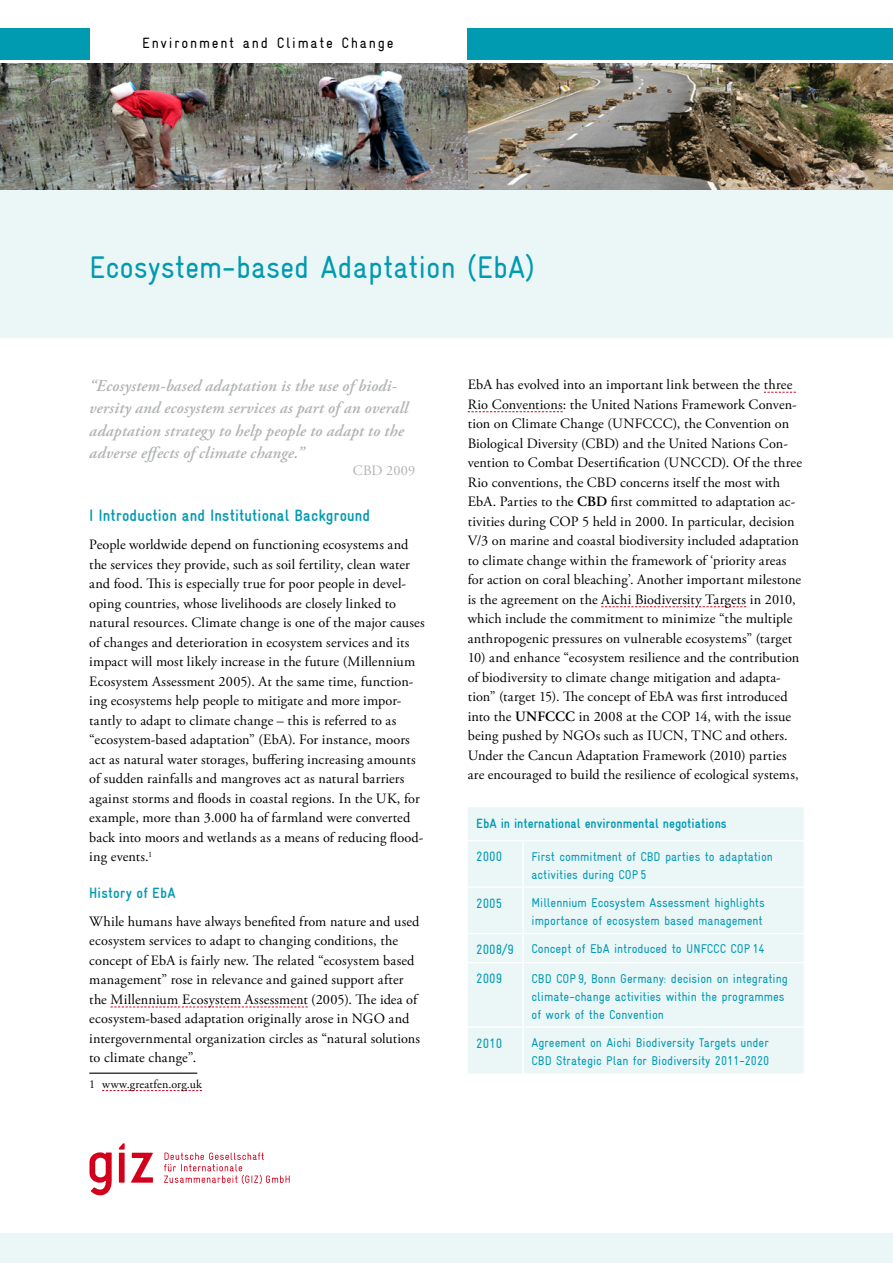
<style>
.page{position:relative;width:893px;height:1263px;background:#fff}
.page>*{position:absolute;margin:0;border:0;box-sizing:border-box;transform-origin:0 0}
.t1{font:condensed 31.5px "Gravur";color:#009ab1}
.Fließtext{font:italic 600 16.5px/22.5px "Adobe Garamond Pro";letter-spacing:.01em;color:#b1b3b4}
.Zwischentitel{font:700 condensed 16.5px "Gravur";letter-spacing:.01em;color:#009ab1}
.t2{font:condensed 15px "Gravur";letter-spacing:.12em;color:#000}
.Zwischentitel_2{font:700 condensed 15px "Gravur";letter-spacing:.015em;color:#009ab1}
.Fließtext-2{font:14.25px/19.5px "Adobe Garamond Pro";letter-spacing:.01em;color:#000}
.Fließtext-3{font:14.25px "Adobe Garamond Pro";letter-spacing:.01em;color:#b1b3b4}
.Kastentext_klein{font:700 condensed 13.5px "Gravur";color:#009ab1}
.Kastentext_klein-2{font:condensed 13.5px "Gravur";color:#009ab1}
.Kastentext_klein-3{font:condensed 12.75px/18px "Gravur";color:#009ab1}
.Fußnote{font:12px "Adobe Garamond Pro";letter-spacing:.02em;color:#000}
.s1{font-weight:600}
</style>
<div class="page">
<div style="left:0;top:28px;width:89px;height:32px;background:#009ab1"></div>
<div style="left:0;top:1233px;width:893px;height:30px;background:#ebf6f7"></div>
<div style="left:468px;top:28px;width:425px;height:32px;background:#009ab1"></div>
<svg style="left:89px;top:1152px;width:23px;height:44px"></svg>
<svg style="left:131px;top:1153px;width:22px;height:30px"></svg>
<svg style="left:119px;top:1143px;width:6px;height:40px"></svg>
<svg style="left:164px;top:1152px;width:126px;height:32px"></svg>
<div style="left:0;top:189px;width:893px;height:149px;background:#ebf6f7"></div>
<svg style="left:111px;top:1006px;width:197px;height:1px"></svg>
<hr style="left:89px;top:1072px;width:108px;height:2px;background:#000">
<svg style="left:102px;top:1090px;width:100px;height:1px"></svg>
<svg style="left:764px;top:392px;width:32px;height:1px"></svg>
<svg style="left:468px;top:411px;width:95px;height:1px"></svg>
<svg style="left:601px;top:606px;width:145px;height:1px"></svg>
<div style="left:468px;top:807px;width:336px;height:266px;background:#ebf6f7"></div>
<hr style="left:468px;top:840px;width:55px;height:1px;background:#fff">
<hr style="left:523px;top:840px;width:281px;height:1px;background:#fff">
<hr style="left:522px;top:841px;width:2px;height:45px;background:#fff">
<hr style="left:468px;top:886px;width:55px;height:2px;background:#fff">
<hr style="left:523px;top:886px;width:281px;height:2px;background:#fff">
<hr style="left:522px;top:888px;width:2px;height:45px;background:#fff">
<hr style="left:468px;top:933px;width:55px;height:1px;background:#fff">
<hr style="left:523px;top:933px;width:281px;height:1px;background:#fff">
<hr style="left:522px;top:934px;width:2px;height:28px;background:#fff">
<hr style="left:468px;top:962px;width:55px;height:1px;background:#fff">
<hr style="left:523px;top:962px;width:281px;height:1px;background:#fff">
<hr style="left:522px;top:963px;width:2px;height:63px;background:#fff">
<hr style="left:468px;top:1026px;width:55px;height:2px;background:#fff">
<hr style="left:523px;top:1026px;width:281px;height:2px;background:#fff">
<hr style="left:522px;top:1028px;width:2px;height:45px;background:#fff">
<img style="left:0;top:63px;width:459px;height:126px">
<img style="left:459px;top:63px;width:434px;height:126px">
<p class="t2" style="left:142px;top:35px;width:253px">Environment and Climate Change</p>
<p class="t1" style="left:89px;top:249px;width:448px">Ecosystem-based Adaptation (EbA)</p>
<p class="Fließtext" style="left:89px;top:375px;width:320px">“Ecosystem-based adaptation is the use of biodi&shy;versity and ecosystem services as part of an overall adaptation strategy to help people to adapt to the adverse effects of climate change.”</p>
<p class="Fließtext-3" style="left:353px;top:462px;width:64px">CBD 2009</p>
<p class="Zwischentitel" style="left:89px;top:507px;width:283px">I Introduction and Institutional Background</p>
<p class="Fließtext-2" style="left:89px;top:536px;width:337px">People worldwide depend on functioning ecosystems and the services they provide, such as soil fertility, clean water and food. This is especially true for poor people in devel&shy;oping countries, whose livelihoods are closely linked to natural resources. Climate change is one of the major causes of changes and deterioration in ecosystem services and its impact will most likely increase in the future (Millennium Ecosystem Assessment 2005). At the same time, function&shy;ing ecosystems help people to mitigate and more impor&shy;tantly to adapt to climate change – this is referred to as “ecosystem-based adaptation” (EbA). For instance, moors act as natural water storages, buffering increasing amounts of sudden rainfalls and mangroves act as natural barriers against storms and floods in coastal regions. In the UK, for example, more than 3.000 ha of farmland were converted back into moors and wetlands as a means of reducing flood&shy;ing events.<sup>1</sup></p>
<p class="Zwischentitel_2" style="left:89px;top:884px;width:88px">History of EbA</p>
<p class="Fließtext-2" style="left:89px;top:912px;width:332px">While humans have always benefited from nature and used ecosystem services to adapt to changing conditions, the concept of EbA is fairly new. The related “ecosystem based management” rose in relevance and gained support after the Millennium Ecosystem Assessment (2005). The idea of ecosystem-based adaptation originally arose in NGO and intergovernmental organization circles as “natural solutions to climate change”.</p>
<p class="Fußnote" style="left:89px;top:1076px;width:114px">1 www.greatfen.org.uk</p>
<p class="Fließtext-2" style="left:468px;top:375px;width:336px">EbA has evolved into an important link between the three Rio Conventions: the United Nations Framework Conven&shy;tion on Climate Change (UNFCCC), the Convention on Biological Diversity (CBD) and the United Nations Con&shy;vention to Combat Desertification (UNCCD). Of the three Rio conventions, the CBD concerns itself the most with EbA. Parties to the <span class="s1">CBD</span> first committed to adaptation ac&shy;tivities during COP 5 held in 2000. In particular, decision V/3 on marine and coastal biodiversity included adaptation to climate change within the framework of ‘priority areas for action on coral bleaching’. Another important milestone is the agreement on the Aichi Biodiversity Targets in 2010, which include the commitment to minimize “the multiple anthropogenic pressures on vulnerable ecosystems” (target</p>
<p class="Fließtext-2" style="left:468px;top:648px;width:333px">10) and enhance “ecosystem resilience and the contribution of biodiversity to climate change mitigation and adapta&shy;tion” (target 15). The concept of EbA was first introduced into the <span class="s1">UNFCCC</span> in 2008 at the COP 14, with the issue being pushed by NGOs such as IUCN, TNC and others.<br>Under the Cancun Adaptation Framework (2010) parties are encouraged to build the resilience of ecological systems,</p>
<p class="Kastentext_klein" style="left:476px;top:816px;width:252px">EbA in international environmental negotiations</p>
<p class="Kastentext_klein-2" style="left:476px;top:849px;width:27px">2000</p>
<p class="Kastentext_klein-3" style="left:531px;top:847px;width:243px">First commitment of CBD parties to adaptation activities during COP 5</p>
<p class="Kastentext_klein-2" style="left:476px;top:895px;width:27px">2005</p>
<p class="Kastentext_klein-3" style="left:531px;top:893px;width:235px">Millennium Ecosystem Assessment highlights importance of ecosystem based management</p>
<p class="Kastentext_klein-2" style="left:476px;top:942px;width:39px">2008/9</p>
<p class="Kastentext_klein-3" style="left:531px;top:940px;width:235px">Concept of EbA introduced to UNFCCC COP 14</p>
<p class="Kastentext_klein-2" style="left:476px;top:971px;width:27px">2009</p>
<p class="Kastentext_klein-3" style="left:531px;top:969px;width:258px">CBD COP 9, Bonn Germany: decision on integrating climate-change activities within the programmes of work of the Convention</p>
<p class="Kastentext_klein-2" style="left:476px;top:1035px;width:27px">2010</p>
<p class="Kastentext_klein-3" style="left:531px;top:1033px;width:239px">Agreement on Aichi Biodiversity Targets under<br>CBD Strategic Plan for Biodiversity 2011-2020</p>
</div>
